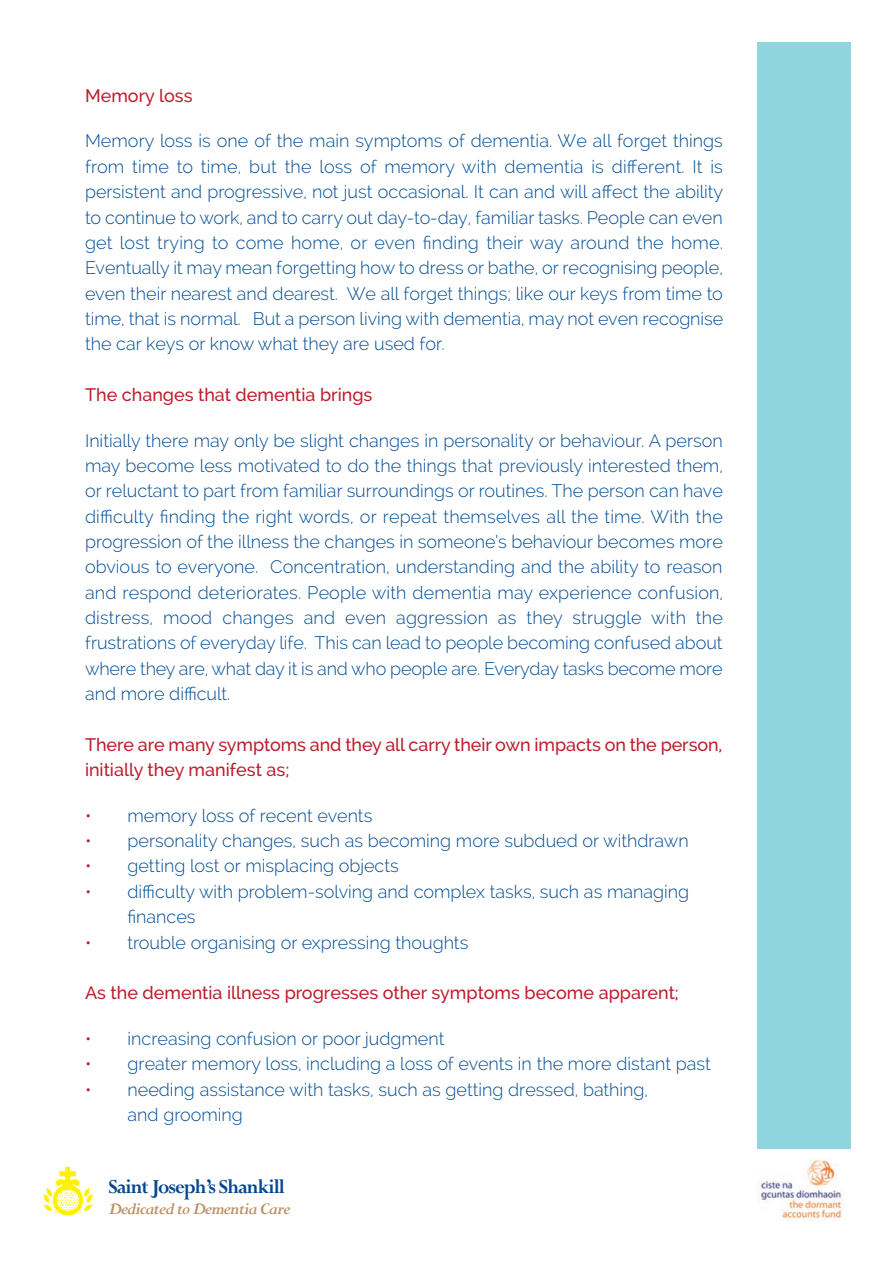
<style>
.page{position:relative;width:893px;height:1263px;background:#fff}
.page>*{position:absolute;margin:0;border:0;box-sizing:border-box;transform-origin:0 0}
.t1{font:700 21.9px "Perpetua";letter-spacing:-.045em;color:#044690;scale:.95 1}
.t2{font:italic 700 18.3px "Perpetua";letter-spacing:-.045em;color:#bd9166}
.t3{font:300 18px/25.3px "Raleway";color:#014d95;text-align:justify}
.t4{font:500 18px/25.3px "Raleway";color:#be1d2c}
.s1{color:#be1d2c}
</style>
<div class="page">
<div style="left:757px;top:43px;width:93px;height:1106px;background:#8ed5df"></div>
<img style="left:43px;top:1166px;width:51px;height:50px">
<img style="left:758px;top:1159px;width:85px;height:61px">
<p class="t4" style="left:85px;top:83px;width:109px">Memory loss</p>
<p class="t3" style="left:85px;top:128px;width:640px">Memory loss is one of the main symptoms of dementia. We all forget things from time to time, but the loss of memory with dementia is different. It is persistent and progressive, not just occasional. It can and will affect the ability to continue to work, and to carry out day-to-day, familiar tasks. People can even get lost trying to come home, or even finding their way around the home.<br>Eventually it may mean forgetting how to dress or bathe, or recognising people, even their nearest and dearest. We all forget things; like our keys from time to time, that is normal. But a person living with dementia, may not even recognise the car keys or know what they are used for.</p>
<p class="t4" style="left:85px;top:382px;width:289px">The changes that dementia brings</p>
<p class="t3" style="left:85px;top:427px;width:640px">Initially there may only be slight changes in personality or behaviour. A person may become less motivated to do the things that previously interested them, or reluctant to part from familiar surroundings or routines. The person can have difficulty finding the right words, or repeat themselves all the time. With the progression of the illness the changes in someone’s behaviour becomes more obvious to everyone. Concentration, understanding and the ability to reason and respond deteriorates. People with dementia may experience confusion, distress, mood changes and even aggression as they struggle with the frustrations of everyday life. This can lead to people becoming confused about where they are, what day it is and who people are. Everyday tasks become more and more difficult.</p>
<p class="t4" style="left:85px;top:732px;width:639px">There are many symptoms and they all carry their own impacts on the person, initially they manifest as;</p>
<p class="t3" style="left:85px;top:803px;width:289px"><span class="s1">•</span> memory loss of recent events</p>
<p class="t3" style="left:85px;top:828px;width:605px"><span class="s1">•</span> personality changes, such as becoming more subdued or withdrawn</p>
<p class="t3" style="left:85px;top:853px;width:315px"><span class="s1">•</span> getting lost or misplacing objects</p>
<p class="t3" style="left:128px;top:879px;width:563px;text-indent:-43px"><span class="s1">•</span> difficulty with problem-solving and complex tasks, such as managing finances</p>
<p class="t3" style="left:85px;top:929px;width:385px"><span class="s1">•</span> trouble organising or expressing thoughts</p>
<p class="t4" style="left:85px;top:980px;width:595px">As the dementia illness progresses other symptoms become apparent;</p>
<p class="t3" style="left:85px;top:1026px;width:361px"><span class="s1">•</span> increasing confusion or poor judgment</p>
<p class="t3" style="left:85px;top:1051px;width:627px"><span class="s1">•</span> greater memory loss, including a loss of events in the more distant past</p>
<p class="t3" style="left:128px;top:1076px;width:522px;text-indent:-43px"><span class="s1">•</span> needing assistance with tasks, such as getting dressed, bathing, and grooming</p>
<p class="t1" style="left:108px;top:1173px;width:187px">Saint Joseph’s Shankill</p>
<p class="t2" style="left:108px;top:1197px;width:184px">Dedicated to Dementia Care</p>
</div>
